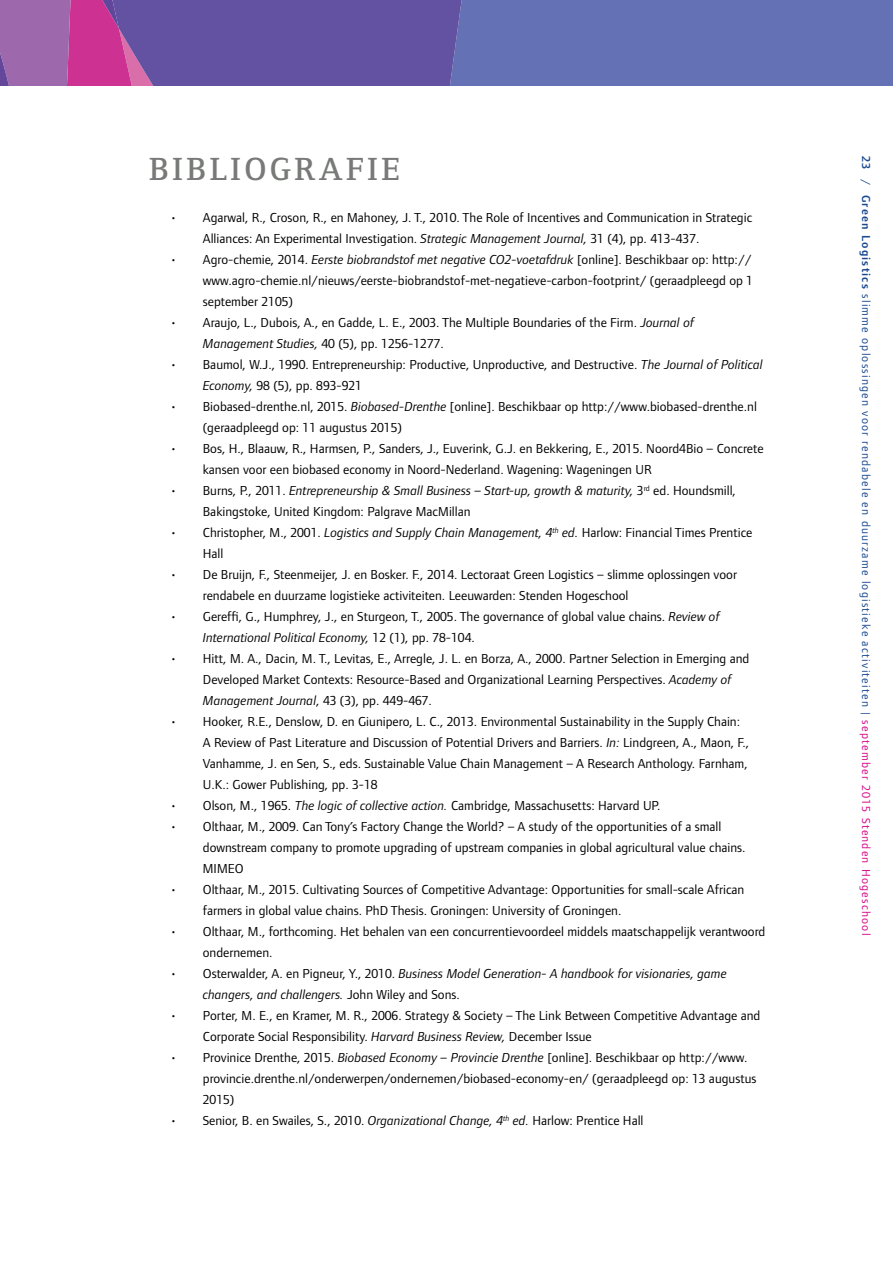
<style>
.page{position:relative;width:893px;height:1263px;background:#fff}
.page>*{position:absolute;margin:0;border:0;box-sizing:border-box;transform-origin:0 0}
.t1{font:600 33px "Foundry Form Serif";letter-spacing:.285em;color:#777a76}
.t2{font:13.5px/21px "Foundry Form Sans";color:#000}
.t3{font:italic 13.5px/21px "Foundry Form Sans";color:#000}
.t4{font:12px "Foundry Form Sans";letter-spacing:.1em;color:#194990}
.s1{font-style:italic}
.s2{font-style:normal}
.s3{font-weight:600}
.s4{color:#d8078a}
</style>
<div class="page">
<div style="left:534px;top:0;width:359px;height:85px;background:#6471b5"></div>
<svg style="left:0;top:0;width:534px;height:85px;background:#7656a4"></svg>
<h1 class="t1" style="left:149px;top:151px;width:252px">BIBLIOGRAFIE</h1>
<p class="t2" style="left:203px;top:207px;width:551px;text-indent:-33px">• Agarwal, R., Croson, R., en Mahoney, J. T., 2010. The Role of Incentives and Communication in Strategic<br>Alliances: An Experimental Investigation. <span class="s1">Strategic Management Journal,</span> 31 (4), pp. 413-437.</p>
<p class="t2" style="left:203px;top:249px;width:552px;text-align:justify;text-indent:-33px">• Agro-chemie, 2014. <span class="s1">Eerste biobrandstof met negative CO2-voetafdruk</span> [online]. Beschikbaar op: http:// www.agro-chemie.nl/nieuws/eerste-biobrandstof-met-negatieve-carbon-footprint/ (geraadpleegd op 1 september 2105)</p>
<p class="t2" style="left:203px;top:312px;width:493px;text-indent:-33px">• Araujo, L., Dubois, A., en Gadde, L. E., 2003. The Multiple Boundaries of the Firm. <span class="s1">Journal of<br>Management Studies,</span> 40 (5), pp. 1256-1277.</p>
<p class="t2" style="left:203px;top:354px;width:561px;text-indent:-33px">• Baumol, W.J., 1990. Entrepreneurship: Productive, Unproductive, and Destructive. <span class="s1">The Journal of Political<br>Economy,</span> 98 (5), pp. 893-921</p>
<p class="t2" style="left:203px;top:396px;width:556px;text-indent:-33px">• Biobased-drenthe.nl, 2015. <span class="s1">Biobased-Drenthe</span> [online]. Beschikbaar op http://www.biobased-drenthe.nl (geraadpleegd op: 11 augustus 2015)</p>
<p class="t2" style="left:203px;top:438px;width:562px;text-indent:-33px">• Bos, H., Blaauw, R., Harmsen, P., Sanders, J., Euverink, G.J. en Bekkering, E., 2015. Noord4Bio – Concrete kansen voor een biobased economy in Noord-Nederland. Wagening: Wageningen UR</p>
<p class="t2" style="left:203px;top:480px;width:535px;text-indent:-33px">• Burns, P., 2011. <span class="s1">Entrepreneurship &amp; Small Business – Start-up, growth &amp; maturity,</span> 3<sup>rd</sup> ed. Houndsmill,<br>Bakingstoke, United Kingdom: Palgrave MacMillan</p>
<p class="t2" style="left:203px;top:522px;width:551px;text-indent:-33px">• Christopher, M., 2001. <span class="s1">Logistics and Supply Chain Management, 4</span><sup>th</sup> <span class="s1">ed.</span> Harlow: Financial Times Prentice<br>Hall</p>
<p class="t2" style="left:203px;top:564px;width:536px;text-indent:-33px">• De Bruijn, F., Steenmeijer, J. en Bosker. F., 2014. Lectoraat Green Logistics – slimme oplossingen voor rendabele en duurzame logistieke activiteiten. Leeuwarden: Stenden Hogeschool</p>
<p class="t2" style="left:203px;top:606px;width:518px;text-indent:-33px">• Gereffi, G., Humphrey, J., en Sturgeon, T., 2005. The governance of global value chains. <span class="s1">Review of<br>International Political Economy,</span> 12 (1), pp. 78-104.</p>
<p class="t2" style="left:203px;top:648px;width:548px;text-indent:-33px">• Hitt, M. A., Dacin, M. T., Levitas, E., Arregle, J. L. en Borza, A., 2000. Partner Selection in Emerging and<br>Developed Market Contexts: Resource-Based and Organizational Learning Perspectives. <span class="s1">Academy of<br>Management Journal</span>, 43 (3), pp. 449-467.</p>
<p class="t2" style="left:203px;top:711px;width:548px;text-indent:-33px">• Hooker, R.E., Denslow, D. en Giunipero, L. C., 2013. Environmental Sustainability in the Supply Chain:<br>A Review of Past Literature and Discussion of Potential Drivers and Barriers. <span class="s1">In:</span> Lindgreen, A., Maon, F., Vanhamme, J. en Sen, S., eds. Sustainable Value Chain Management – A Research Anthology. Farnham, U.K.: Gower Publishing, pp. 3-18</p>
<p class="t2" style="left:170px;top:795px;width:492px">• Olson, M., 1965. <span class="s1">The logic of collective action.</span> Cambridge, Massachusetts: Harvard UP.</p>
<p class="t2" style="left:203px;top:816px;width:544px;text-indent:-33px">• Olthaar, M., 2009. Can Tony’s Factory Change the World? – A study of the opportunities of a small downstream company to promote upgrading of upstream companies in global agricultural value chains.<br>MIMEO</p>
<p class="t2" style="left:203px;top:879px;width:543px;text-indent:-33px">• Olthaar, M., 2015. Cultivating Sources of Competitive Advantage: Opportunities for small-scale African farmers in global value chains. PhD Thesis. Groningen: University of Groningen.</p>
<p class="t2" style="left:203px;top:921px;width:564px;text-indent:-33px">• Olthaar, M., forthcoming. Het behalen van een concurrentievoordeel middels maatschappelijk verantwoord ondernemen.</p>
<p class="t3" style="left:203px;top:963px;width:525px;text-indent:-33px"><span class="s2">• Osterwalder, A. en Pigneur, Y., 2010.</span> Business Model Generation- A handbook for visionaries, game changers, and challengers. <span class="s2">John Wiley and Sons.</span></p>
<p class="t2" style="left:203px;top:1005px;width:559px;text-indent:-33px">• Porter, M. E., en Kramer, M. R., 2006. Strategy &amp; Society – The Link Between Competitive Advantage and<br>Corporate Social Responsibility. <span class="s1">Harvard Business Review,</span> December Issue</p>
<p class="t2" style="left:203px;top:1047px;width:555px;text-indent:-33px">• Provinice Drenthe, 2015. <span class="s1">Biobased Economy – Provincie Drenthe</span> [online]. Beschikbaar op http://www. provincie.drenthe.nl/onderwerpen/ondernemen/biobased-economy-en/ (geraadpleegd op: 13 augustus<br>2015)</p>
<p class="t2" style="left:170px;top:1110px;width:475px">• Senior, B. en Swailes, S., 2010. <span class="s1">Organizational Change, 4</span><sup>th</sup> <span class="s1">ed.</span> Harlow: Prentice Hall</p>
<p class="t4" style="left:873px;top:156px;width:780px;rotate:90deg"><span class="s3">23</span> / <span class="s3">Green Logistics</span> slimme oplossingen voor rendabele en duurzame logistieke activiteiten | <span class="s4">september 2015 Stenden Hogeschool</span></p>
</div>
